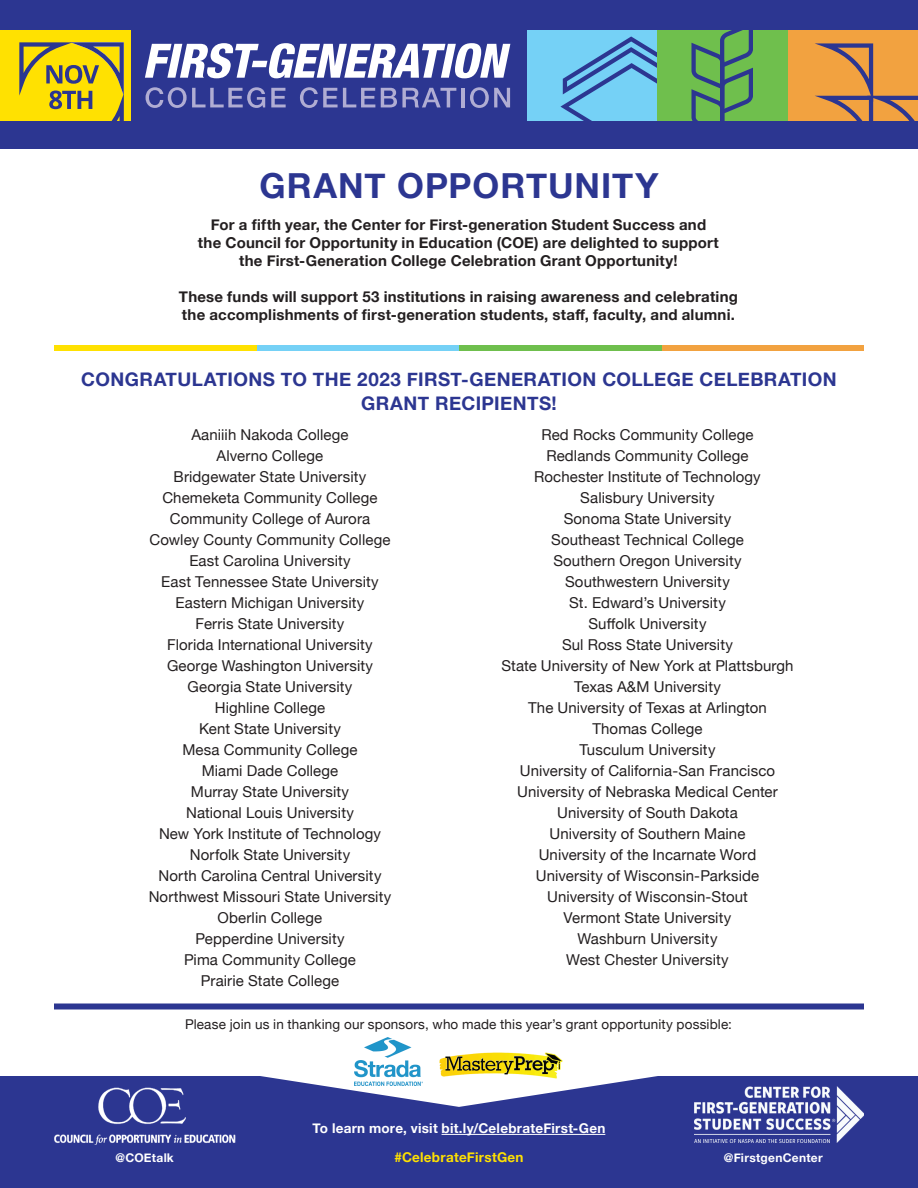
<style>
.page{position:relative;width:918px;height:1188px;background:#fff}
.page>*{position:absolute;margin:0;border:0;box-sizing:border-box;transform-origin:0 0}
.t1{font:700 34.5px "Helvetica Neue";letter-spacing:.025em;color:#2c3691}
.t2{font:700 18.75px/24.6px "Helvetica Neue";letter-spacing:.02em;color:#2c3691;text-align:center}
.t3{font:15px/21px "Helvetica Neue";letter-spacing:.005em;color:#231f20;text-align:center}
.t4{font:700 15px/18px "Helvetica Neue";letter-spacing:.015em;color:#231f20;text-align:center}
.t5{font:13.5px "Helvetica Neue";letter-spacing:.01em;color:#231f20}
.t6{font:700 13.5px "Helvetica Neue";letter-spacing:.02em;color:#fff}
.t7{font:700 13.5px "Helvetica Neue";letter-spacing:.02em;color:#ffe101}
.t8{font:700 12px "Helvetica Neue";letter-spacing:.02em;color:#fff}
</style>
<div class="page">
<div style="left:0;top:0;width:918px;height:148px;background:#2c3691"></div>
<div style="left:527px;top:30px;width:130px;height:91px;background:#75d1f6"></div>
<svg style="left:560px;top:36px;width:97px;height:85px"></svg>
<div style="left:787px;top:30px;width:131px;height:91px;background:#f2a240"></div>
<svg style="left:815px;top:43px;width:102px;height:78px"></svg>
<div style="left:657px;top:30px;width:130px;height:91px;background:#6fbf4d"></div>
<svg style="left:691px;top:30px;width:62px;height:91px"></svg>
<div style="left:0;top:30px;width:131px;height:91px;background:#ffe101"></div>
<svg style="left:19px;top:42px;width:105px;height:79px"></svg>
<svg style="left:145px;top:43px;width:365px;height:35px"></svg>
<svg style="left:146px;top:87px;width:119px;height:21px"></svg>
<svg style="left:271px;top:88px;width:15px;height:19px"></svg>
<svg style="left:300px;top:87px;width:75px;height:21px"></svg>
<svg style="left:381px;top:88px;width:75px;height:19px"></svg>
<hr style="left:461px;top:88px;width:3px;height:19px;background:#b0add3">
<svg style="left:470px;top:87px;width:40px;height:21px"></svg>
<div style="left:1px;top:1076px;width:917px;height:112px;background:#2c3691"></div>
<img style="left:695px;top:1086px;width:169px;height:57px">
<img style="left:54px;top:1087px;width:181px;height:58px">
<hr style="left:442px;top:1134px;width:163px;height:1px;background:#fff">
<div style="left:662px;top:345px;width:202px;height:6px;background:#f2a240"></div>
<div style="left:459px;top:345px;width:202px;height:6px;background:#6fbf4d"></div>
<div style="left:257px;top:345px;width:202px;height:6px;background:#75d1f6"></div>
<div style="left:54px;top:345px;width:202px;height:6px;background:#ffe101"></div>
<div style="left:54px;top:1004px;width:810px;height:6px;background:#2c3691"></div>
<svg style="left:260px;top:1076px;width:398px;height:31px"></svg>
<img style="left:439px;top:1052px;width:124px;height:28px">
<img style="left:355px;top:1037px;width:67px;height:48px">
<h1 class="t1" style="left:259px;top:159px;width:401px">GRANT OPPORTUNITY</h1>
<p class="t4" style="left:198px;top:216px;width:522px">For a fifth year, the Center for First-generation Student Success and the Council for Opportunity in Education (COE) are delighted to support the First-Generation College Celebration Grant Opportunity!</p>
<p class="t4" style="left:179px;top:288px;width:560px;text-align:left">These funds will support 53 institutions in raising awareness and celebrating the accomplishments of first-generation students, staff, faculty, and alumni.</p>
<p class="t2" style="left:81px;top:367px;width:757px">CONGRATULATIONS TO THE 2023 FIRST-GENERATION COLLEGE CELEBRATION<br>GRANT RECIPIENTS!</p>
<p class="t3" style="left:149px;top:425px;width:244px">Aaniiih Nakoda College<br>Alverno College<br>Bridgewater State University<br>Chemeketa Community College<br>Community College of Aurora<br>Cowley County Community College<br>East Carolina University<br>East Tennessee State University<br>Eastern Michigan University<br>Ferris State University<br>Florida International University<br>George Washington University<br>Georgia State University<br>Highline College<br>Kent State University<br>Mesa Community College<br>Miami Dade College<br>Murray State University<br>National Louis University<br>New York Institute of Technology<br>Norfolk State University<br>North Carolina Central University<br>Northwest Missouri State University<br>Oberlin College<br>Pepperdine University<br>Pima Community College<br>Prairie State College</p>
<p class="t3" style="left:501px;top:425px;width:294px">Red Rocks Community College<br>Redlands Community College<br>Rochester Institute of Technology<br>Salisbury University<br>Sonoma State University<br>Southeast Technical College<br>Southern Oregon University<br>Southwestern University<br>St. Edward’s University<br>Suffolk University<br>Sul Ross State University<br>State University of New York at Plattsburgh<br>Texas A&amp;M University<br>The University of Texas at Arlington<br>Thomas College<br>Tusculum University<br>University of California-San Francisco<br>University of Nebraska Medical Center<br>University of South Dakota<br>University of Southern Maine<br>University of the Incarnate Word<br>University of Wisconsin-Parkside<br>University of Wisconsin-Stout<br>Vermont State University<br>Washburn University<br>West Chester University</p>
<p class="t5" style="left:185px;top:1014px;width:548px">Please join us in thanking our sponsors, who made this year’s grant opportunity possible:</p>
<p class="t6" style="left:313px;top:1118px;width:294px">To learn more, visit bit.ly/CelebrateFirst-Gen</p>
<p class="t8" style="left:116px;top:1149px;width:60px">@COEtalk</p>
<p class="t7" style="left:394px;top:1147px;width:131px">#CelebrateFirstGen</p>
<p class="t8" style="left:724px;top:1148px;width:100px">@FirstgenCenter</p>
</div>
